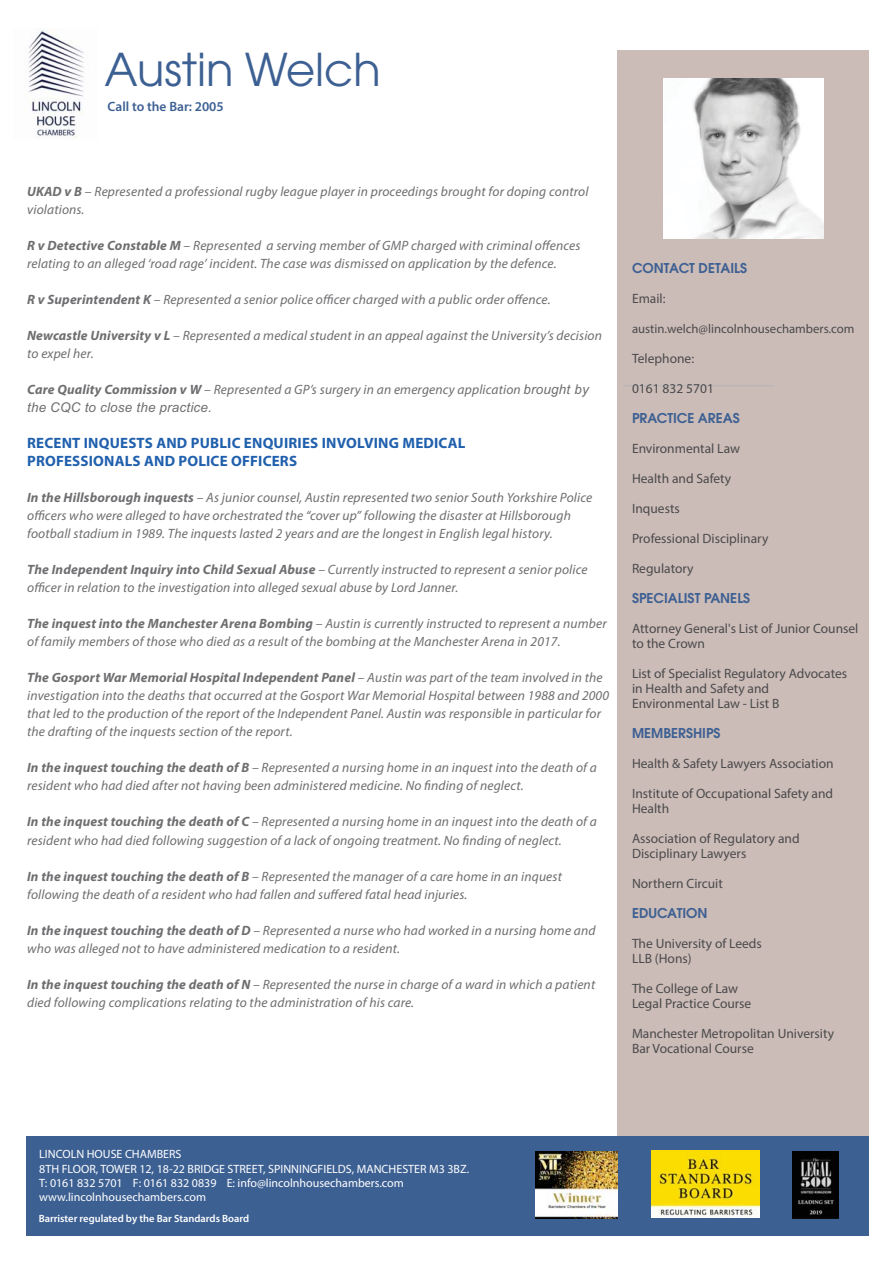
<style>
.page{position:relative;width:893px;height:1263px;background:#fff}
.page>*{position:absolute;margin:0;border:0;box-sizing:border-box;transform-origin:0 0}
.t1{font:45px "Avant Garde";color:#3d6093}
.t2{font:700 15px/18px "Myriad Pro";letter-spacing:.01em;color:#2060ad}
.t3{font:italic 13.5px/18px "Myriad Pro";letter-spacing:.01em;color:#6e6e71}
.t4{font:13.5px/15px "Myriad Pro";color:#4a4a4c}
.t5{font:600 13.5px "Avant Garde";color:#3d6093}
.t6{font:600 13.5px "Myriad Pro";color:#3d6093}
.t7{font:12.75px "Myriad Pro";color:#4a4a4c}
.t8{font:12px/14.4px "Myriad Pro";color:#fff}
.t9{font:600 10.5px "Myriad Pro";color:#fff}
.s1{font-weight:700}
.s2{font-family:"Arial"}
</style>
<div class="page">
<div style="left:617px;top:51px;width:252px;height:1159px;background:#ccbcb7"></div>
<div style="left:27px;top:1136px;width:842px;height:99px;background:#3d6093"></div>
<hr style="left:623px;top:385px;width:152px;height:1px;background:#b3b5b8">
<img style="left:26px;top:29px;width:58px;height:109px">
<img style="left:663px;top:78px;width:160px;height:160px">
<img style="left:792px;top:1151px;width:47px;height:67px">
<img style="left:652px;top:1151px;width:107px;height:66px">
<img style="left:535px;top:1151px;width:82px;height:67px">
<p class="t1" style="left:105px;top:52px;width:278px">Austin Welch</p>
<p class="t6" style="left:108px;top:102px;width:118px">Call to the Bar: 2005</p>
<p class="t3" style="left:27px;top:184px;width:563px"><span class="s1">UKAD v B</span> – Represented a professional rugby league player in proceedings brought for doping control violations.</p>
<p class="t3" style="left:27px;top:238px;width:555px"><span class="s1">R v Detective Constable M</span> – Represented a serving member of GMP charged with criminal offences relating to an alleged ‘road rage’ incident. The case was dismissed on application by the defence.</p>
<p class="t3" style="left:27px;top:292px;width:525px"><span class="s1">R v Superintendent K</span> – Represented a senior police officer charged with a public order offence.</p>
<p class="t3" style="left:27px;top:328px;width:576px"><span class="s1">Newcastle University v L</span> – Represented a medical student in an appeal against the University’s decision to expel her.</p>
<p class="t3" style="left:27px;top:382px;width:563px"><span class="s1">Care Quality Commission v W</span> – Represented a GP’s surgery in an emergency application <span class="s2">brought by the CQC to close the practice.</span></p>
<p class="t2" style="left:27px;top:434px;width:440px">RECENT INQUESTS AND PUBLIC ENQUIRIES INVOLVING MEDICAL<br>PROFESSIONALS AND POLICE OFFICERS</p>
<p class="t3" style="left:27px;top:490px;width:567px"><span class="s1">In the Hillsborough inquests</span> – As junior counsel, Austin represented two senior South Yorkshire Police officers who were alleged to have orchestrated the “cover up” following the disaster at Hillsborough football stadium in 1989. The inquests lasted 2 years and are the longest in English legal history.</p>
<p class="t3" style="left:27px;top:562px;width:562px"><span class="s1">The Independent Inquiry into Child Sexual Abuse</span> – Currently instructed to represent a senior police officer in relation to the investigation into alleged sexual abuse by Lord Janner.</p>
<p class="t3" style="left:27px;top:616px;width:581px"><span class="s1">The inquest into the Manchester Arena Bombing</span> – Austin is currently instructed to represent a number of family members of those who died as a result of the bombing at the Manchester Arena in 2017.</p>
<p class="t3" style="left:27px;top:670px;width:583px"><span class="s1">The Gosport War Memorial Hospital Independent Panel</span> – Austin was part of the team involved in the investigation into the deaths that occurred at the Gosport War Memorial Hospital between 1988 and 2000 that led to the production of the report of the Independent Panel. Austin was responsible in particular for the drafting of the inquests section of the report.</p>
<p class="t3" style="left:27px;top:760px;width:571px"><span class="s1">In the inquest touching the death of B</span> – Represented a nursing home in an inquest into the death of a resident who had died after not having been administered medicine. No finding of neglect.</p>
<p class="t3" style="left:27px;top:814px;width:571px"><span class="s1">In the inquest touching the death of C</span> – Represented a nursing home in an inquest into the death of a resident who had died following suggestion of a lack of ongoing treatment. No finding of neglect.</p>
<p class="t3" style="left:27px;top:868px;width:536px"><span class="s1">In the inquest touching the death of B</span> – Represented the manager of a care home in an inquest following the death of a resident who had fallen and suffered fatal head injuries.</p>
<p class="t3" style="left:27px;top:922px;width:570px"><span class="s1">In the inquest touching the death of D</span> – Represented a nurse who had worked in a nursing home and who was alleged not to have administered medication to a resident.</p>
<p class="t3" style="left:27px;top:976px;width:570px"><span class="s1">In the inquest touching the death of N</span> – Represented the nurse in charge of a ward in which a patient died following complications relating to the administration of his care.</p>
<p class="t5" style="left:632px;top:263px;width:117px">CONTACT DETAILS</p>
<p class="t4" style="left:632px;top:292px;width:35px">Email:</p>
<p class="t7" style="left:632px;top:324px;width:224px">austin.welch@lincolnhousechambers.com</p>
<p class="t4" style="left:632px;top:352px;width:64px">Telephone:</p>
<p class="t4" style="left:632px;top:382px;width:83px">0161 832 5701</p>
<p class="t5" style="left:632px;top:413px;width:109px">PRACTICE AREAS</p>
<p class="t4" style="left:632px;top:442px;width:109px">Environmental Law</p>
<p class="t4" style="left:632px;top:472px;width:101px">Health and Safety</p>
<p class="t4" style="left:632px;top:502px;width:49px">Inquests</p>
<p class="t4" style="left:632px;top:532px;width:138px">Professional Disciplinary</p>
<p class="t4" style="left:632px;top:562px;width:63px">Regulatory</p>
<p class="t5" style="left:632px;top:593px;width:120px">SPECIALIST PANELS</p>
<p class="t4" style="left:632px;top:622px;width:228px">Attorney General's List of Junior Counsel to the Crown</p>
<p class="t4" style="left:632px;top:667px;width:217px">List of Specialist Regulatory Advocates in Health and Safety and<br>Environmental Law - List B</p>
<p class="t5" style="left:632px;top:728px;width:90px">MEMBERSHIPS</p>
<p class="t4" style="left:632px;top:757px;width:203px">Health &amp; Safety Lawyers Association</p>
<p class="t4" style="left:632px;top:787px;width:203px">Institute of Occupational Safety and<br>Health</p>
<p class="t4" style="left:632px;top:832px;width:169px">Association of Regulatory and<br>Disciplinary Lawyers</p>
<p class="t4" style="left:632px;top:877px;width:92px">Northern Circuit</p>
<p class="t5" style="left:632px;top:908px;width:77px">EDUCATION</p>
<p class="t4" style="left:632px;top:937px;width:131px">The University of Leeds<br>LLB (Hons)</p>
<p class="t4" style="left:632px;top:982px;width:121px">The College of Law<br>Legal Practice Course</p>
<p class="t4" style="left:632px;top:1027px;width:204px">Manchester Metropolitan University<br>Bar Vocational Course</p>
<p class="t8" style="left:39px;top:1148px;width:431px">LINCOLN HOUSE CHAMBERS<br>8TH FLOOR, TOWER 12, 18-22 BRIDGE STREET, SPINNINGFIELDS, MANCHESTER M3 3BZ.<br>T: 0161 832 5701 F: 0161 832 0839 E: info@lincolnhousechambers.com www.lincolnhousechambers.com</p>
<p class="t9" style="left:39px;top:1215px;width:212px">Barrister regulated by the Bar Standards Board</p>
</div>
